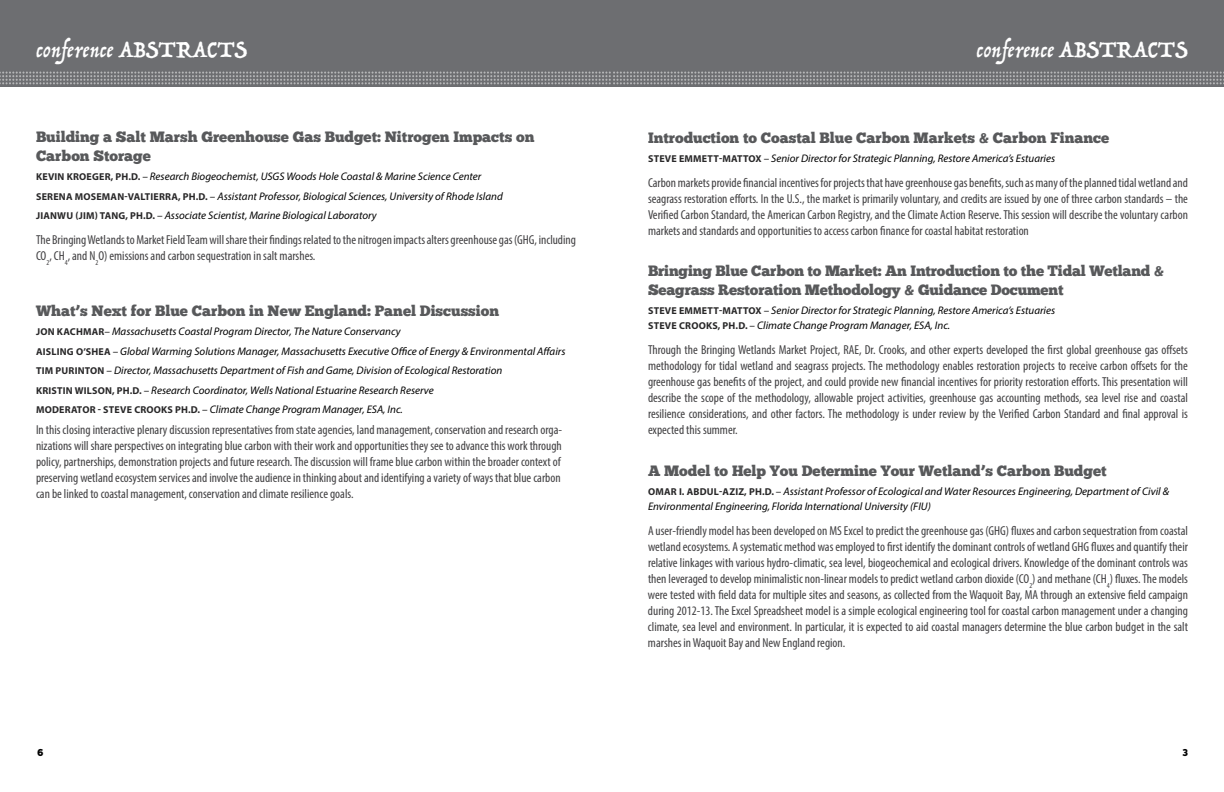
<style>
.page{position:relative;width:1224px;height:792px;background:#fff}
.page>*{position:absolute;margin:0;border:0;box-sizing:border-box;transform-origin:0 0}
.t1{font:22px "Trattatello";letter-spacing:.03em;color:#fff}
.t2{font:15px/19.2px "Chunk Five";color:#58595b}
.t3{font:condensed 13px/16px "Myriad Pro";color:#414042;text-align:justify}
.t4{font:italic 11px/19.5px "Myriad Pro";color:#000}
.t5{font:10px "Chunk Five";color:#000}
.s1{font-size:26px}
.s2{font-weight:700;font-style:normal;font-size:10px;color:#292829}
</style>
<div class="page">
<div style="left:0;top:0;width:1224px;height:86px;background:#6d6e71"></div>
<svg style="left:0;top:72px;width:1224px;height:12px"></svg>
<h1 class="t1" style="left:36px;top:37px;width:213px">conference <span class="s1">abstracts</span></h1>
<h1 class="t1" style="left:977px;top:37px;width:213px">conference <span class="s1">abstracts</span></h1>
<p class="t2" style="left:36px;top:127px;width:500px">Building a Salt Marsh Greenhouse Gas Budget: Nitrogen Impacts on<br>Carbon Storage</p>
<p class="t4" style="left:36px;top:167px;width:468px"><span class="s2">KEVIN KROEGER, PH.D.</span> – Research Biogeochemist, USGS Woods Hole Coastal &amp; Marine Science Center<br><span class="s2">SERENA MOSEMAN-VALTIERRA, PH.D.</span> – Assistant Professor, Biological Sciences, University of Rhode Island<br><span class="s2">JIANWU (JIM) TANG, PH.D.</span> – Associate Scientist, Marine Biological Laboratory</p>
<p class="t3" style="left:36px;top:232px;width:542px">The Bringing Wetlands to Market Field Team will share their findings related to the nitrogen impacts alters greenhouse gas (GHG, including<br>CO<sub>2</sub>, CH<sub>4</sub>, and N<sub>2</sub>O) emissions and carbon sequestration in salt marshes.</p>
<p class="t2" style="left:36px;top:301px;width:465px">What’s Next for Blue Carbon in New England: Panel Discussion</p>
<p class="t4" style="left:36px;top:322px;width:531px"><span class="s2">JON KAC HMAR</span>– Massachusetts Coastal Program Director, The Nature Conservancy<br><span class="s2">AISLING O’SHEA</span> – Global Warming Solutions Manager, Massachusetts Executive Office of Energy &amp; Environmental Affairs <span class="s2">TIM PURINTON</span> – Director, Massachusetts Department of Fish and Game, Division of Ecological Restoration<br><span class="s2">KRISTIN WILSON, PH.D.</span> – Research Coordinator, Wells National Estuarine Research Reserve<br><span class="s2">MODERATOR - STEVE CROOKS PH.D.</span> – Climate Change Program Manager, ESA, Inc.</p>
<p class="t3" style="left:36px;top:421px;width:528px">In this closing interactive plenary discussion representatives from state agencies, land management, conservation and research orga&shy;nizations will share perspectives on integrating blue carbon with their work and opportunities they see to advance this work through policy, partnerships, demonstration projects and future research. The discussion will frame blue carbon within the broader context of preserving wetland ecosystem services and involve the audience in thinking about and identifying a variety of ways that blue carbon can be linked to coastal management, conservation and climate resilience goals.</p>
<p class="t5" style="left:37px;top:746px;width:7px">6</p>
<p class="t2" style="left:648px;top:128px;width:463px">Introduction to Coastal Blue Carbon Markets &amp; Carbon Finance</p>
<p class="t4" style="left:648px;top:148px;width:409px"><span class="s2">STEVE EMMETT-MATTOX</span> – Senior Director for Strategic Planning, Restore America’s Estuaries</p>
<p class="t3" style="left:648px;top:175px;width:542px">Carbon markets provide financial incentives for projects that have greenhouse gas benefits, such as many of the planned tidal wetland and seagrass restoration efforts. In the U.S., the market is primarily voluntary, and credits are issued by one of three carbon standards – the Verified Carbon Standard, the American Carbon Registry, and the Climate Action Reserve. This session will describe the voluntary carbon markets and standards and opportunities to access carbon finance for coastal habitat restoration</p>
<p class="t2" style="left:648px;top:261px;width:518px">Bringing Blue Carbon to Market: An Introduction to the Tidal Wetland &amp;<br>Seagrass Restoration Methodology &amp; Guidance Document</p>
<p class="t4" style="left:648px;top:303px;width:409px;line-height:15px"><span class="s2">STEVE EMMETT-MATTOX</span> – Senior Director for Strategic Planning, Restore America’s Estuaries<br><span class="s2">STEVE CROOKS, PH.D.</span> – Climate Change Program Manager, ESA, Inc.</p>
<p class="t3" style="left:648px;top:342px;width:542px">Through the Bringing Wetlands Market Project, RAE, Dr. Crooks, and other experts developed the first global greenhouse gas offsets methodology for tidal wetland and seagrass projects. The methodology enables restoration projects to receive carbon offsets for the greenhouse gas benefits of the project, and could provide new financial incentives for priority restoration efforts. This presentation will describe the scope of the methodology, allowable project activities, greenhouse gas accounting methods, sea level rise and coastal resilience considerations, and other factors. The methodology is under review by the Verified Carbon Standard and final approval is expected this summer.</p>
<p class="t2" style="left:648px;top:461px;width:460px">A Model to Help You Determine Your Wetland’s Carbon Budget</p>
<p class="t4" style="left:648px;top:484px;width:523px;line-height:15px"><span class="s2">OMAR I. ABDUL-AZIZ, PH.D.</span> – Assistant Professor of Ecological and Water Resources Engineering, Department of Civil &amp;<br>Environmental Engineering, Florida International University (FIU)</p>
<p class="t3" style="left:648px;top:523px;width:542px">A user-friendly model has been developed on MS Excel to predict the greenhouse gas (GHG) fluxes and carbon sequestration from coastal wetland ecosystems. A systematic method was employed to first identify the dominant controls of wetland GHG fluxes and quantify their relative linkages with various hydro-climatic, sea level, biogeochemical and ecological drivers. Knowledge of the dominant controls was then leveraged to develop minimalistic non-linear models to predict wetland carbon dioxide (CO<sub>2</sub>) and methane (CH<sub>4</sub>) fluxes. The models were tested with field data for multiple sites and seasons, as collected from the Waquoit Bay, MA through an extensive field campaign during 2012-13. The Excel Spreadsheet model is a simple ecological engineering tool for coastal carbon management under a changing climate, sea level and environment. In particular, it is expected to aid coastal managers determine the blue carbon budget in the salt marshes in Waquoit Bay and New England region.</p>
<p class="t5" style="left:1183px;top:746px;width:7px">3</p>
</div>
